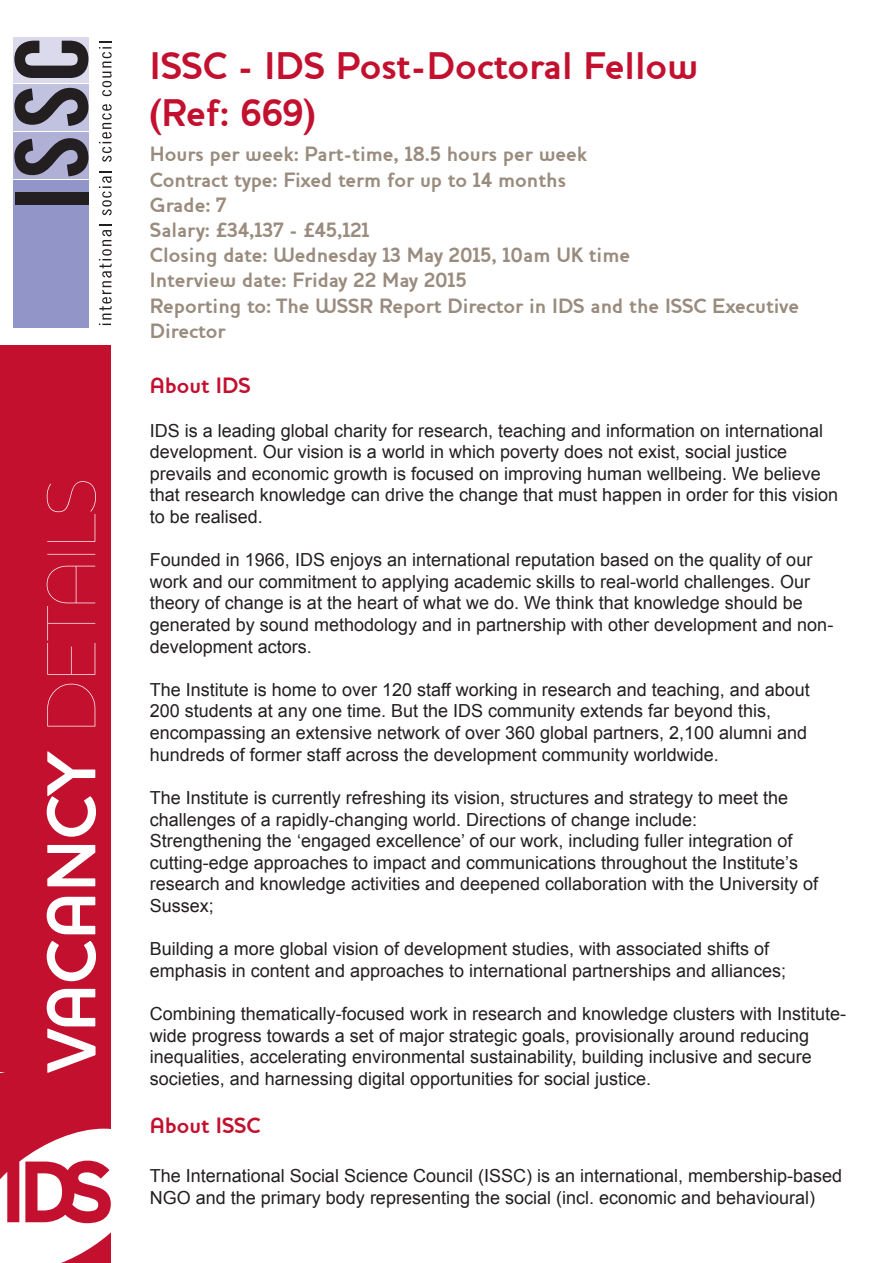
<style>
.page{position:relative;width:893px;height:1263px;background:#fff}
.page>*{position:absolute;margin:0;border:0;box-sizing:border-box;transform-origin:0 0}
.t1{font:700 70.5px "Houschka";color:#fff}
.t2{font:700 39px "Houschka";color:#c3102f}
.Heading_-_Body{font:700 22.5px "Houschka";color:#c3102f}
.vacancy_specifics{font:700 21px "Houschka";color:#998b7d}
.Body{font:18px/21.6px "Arial";color:#231f20}
.s1{font-weight:100}
</style>
<div class="page">
<div style="left:0;top:345px;width:110px;height:918px;background:#c3102f"></div>
<svg style="left:0;top:1129px;width:111px;height:134px"></svg>
<svg style="left:99px;top:224px;width:12px;height:101px"></svg>
<svg style="left:99px;top:171px;width:12px;height:44px"></svg>
<svg style="left:99px;top:104px;width:12px;height:58px"></svg>
<svg style="left:99px;top:42px;width:12px;height:54px"></svg>
<div style="left:13px;top:181px;width:76px;height:146px;background:#9195c8"></div>
<div style="left:13px;top:132px;width:76px;height:47px;background:#b0afd6"></div>
<div style="left:13px;top:84px;width:76px;height:47px;background:#c1c2e0"></div>
<div style="left:13px;top:37px;width:76px;height:45px;background:#dbdaec"></div>
<div style="left:15px;top:192px;width:73px;height:12px;background:#231f20"></div>
<svg style="left:14px;top:138px;width:74px;height:38px"></svg>
<svg style="left:14px;top:88px;width:74px;height:38px"></svg>
<svg style="left:14px;top:41px;width:74px;height:37px"></svg>
<p class="t1" style="left:30px;top:1073px;width:595px;rotate:-90deg">VACANCY <span class="s1">DETAILS</span></p>
<p class="t2" style="left:150px;top:43px;width:550px">ISSC - IDS Post-Doctoral Fellow</p>
<p class="t2" style="left:150px;top:89px;width:167px">(Ref: 669)</p>
<p class="vacancy_specifics" style="left:150px;top:142px;width:439px">Hours per week: Part-time, 18.5 hours per week</p>
<p class="vacancy_specifics" style="left:150px;top:167px;width:417px">Contract type: Fixed term for up to 14 months</p>
<p class="vacancy_specifics" style="left:150px;top:192px;width:78px">Grade: 7</p>
<p class="vacancy_specifics" style="left:150px;top:217px;width:221px">Salary: £34,137 - £45,121</p>
<p class="vacancy_specifics" style="left:150px;top:243px;width:482px">Closing date: Wednesday 13 May 2015, 10am UK time</p>
<p class="vacancy_specifics" style="left:150px;top:268px;width:318px">Interview date: Friday 22 May 2015</p>
<p class="vacancy_specifics" style="left:150px;top:293px;width:651px">Reporting to: The WSSR Report Director in IDS and the ISSC Executive</p>
<p class="vacancy_specifics" style="left:150px;top:318px;width:77px">Director</p>
<p class="Heading_-_Body" style="left:150px;top:372px;width:102px">About IDS</p>
<p class="Body" style="left:150px;top:420px;width:690px">IDS is a leading global charity for research, teaching and information on international development. Our vision is a world in which poverty does not exist, social justice prevails and economic growth is focused on improving human wellbeing. We believe that research knowledge can drive the change that must happen in order for this vision to be realised.</p>
<p class="Body" style="left:150px;top:549px;width:685px">Founded in 1966, IDS enjoys an international reputation based on the quality of our work and our commitment to applying academic skills to real-world challenges. Our theory of change is at the heart of what we do. We think that knowledge should be generated by sound methodology and in partnership with other development and non&shy;development actors.</p>
<p class="Body" style="left:150px;top:679px;width:662px">The Institute is home to over 120 staff working in research and teaching, and about 200 students at any one time. But the IDS community extends far beyond this, encompassing an extensive network of over 360 global partners, 2,100 alumni and hundreds of former staff across the development community worldwide.</p>
<p class="Body" style="left:150px;top:787px;width:640px">The Institute is currently refreshing its vision, structures and strategy to meet the challenges of a rapidly-changing world. Directions of change include:</p>
<p class="Body" style="left:150px;top:830px;width:670px">Strengthening the ‘engaged excellence’ of our work, including fuller integration of cutting-edge approaches to impact and communications throughout the Institute’s research and knowledge activities and deepened collaboration with the University of Sussex;</p>
<p class="Body" style="left:150px;top:938px;width:638px">Building a more global vision of development studies, with associated shifts of emphasis in content and approaches to international partnerships and alliances;</p>
<p class="Body" style="left:150px;top:1003px;width:698px">Combining thematically-focused work in research and knowledge clusters with Institute&shy;wide progress towards a set of major strategic goals, provisionally around reducing inequalities, accelerating environmental sustainability, building inclusive and secure societies, and harnessing digital opportunities for social justice.</p>
<p class="Heading_-_Body" style="left:150px;top:1112px;width:112px">About ISSC</p>
<p class="Body" style="left:150px;top:1165px;width:694px">The International Social Science Council (ISSC) is an international, membership-based<br>NGO and the primary body representing the social (incl. economic and behavioural)</p>
</div>
